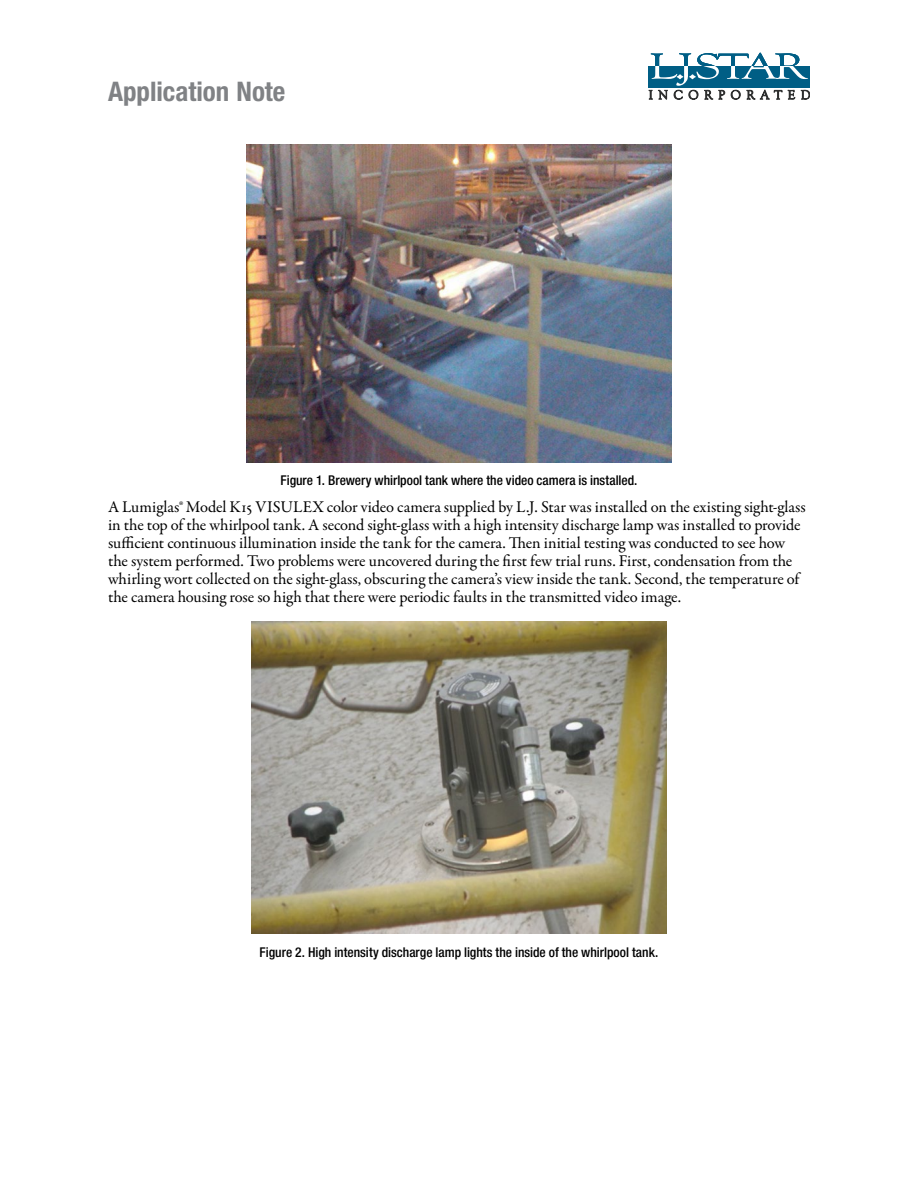
<style>
.page{position:relative;width:918px;height:1188px;background:#fff}
.page>*{position:absolute;margin:0;border:0;box-sizing:border-box;transform-origin:0 0}
.t1{font:700 condensed 27px "Helvetica Neue";color:#808285}
.t2{font:16.5px/18px "Garamond Premr Pro";letter-spacing:-.005em;color:#000}
.t3{font:500 condensed 13.5px "Helvetica Neue";color:#000}
</style>
<div class="page">
<svg style="left:649px;top:53px;width:161px;height:46px"></svg>
<img style="left:246px;top:144px;width:426px;height:318px">
<img style="left:251px;top:622px;width:416px;height:311px">
<h1 class="t1" style="left:108px;top:76px;width:179px">Application Note</h1>
<p class="t3" style="left:281px;top:473px;width:358px">Figure 1. Brewery whirlpool tank where the video camera is installed.</p>
<p class="t2" style="left:108px;top:498px;width:699px">A Lumiglas® Model K15 VISULEX color video camera supplied by L.J. Star was installed on the existing sight-glass in the top of the whirlpool tank. A second sight-glass with a high intensity discharge lamp was installed to provide sufficient continuous illumination inside the tank for the camera. Then initial testing was conducted to see how the system performed. Two problems were uncovered during the first few trial runs. First, condensation from the whirling wort collected on the sight-glass, obscuring the camera’s view inside the tank. Second, the temperature of the camera housing rose so high that there were periodic faults in the transmitted video image.</p>
<p class="t3" style="left:260px;top:944px;width:400px">Figure 2. High intensity discharge lamp lights the inside of the whirlpool tank.</p>
</div>
